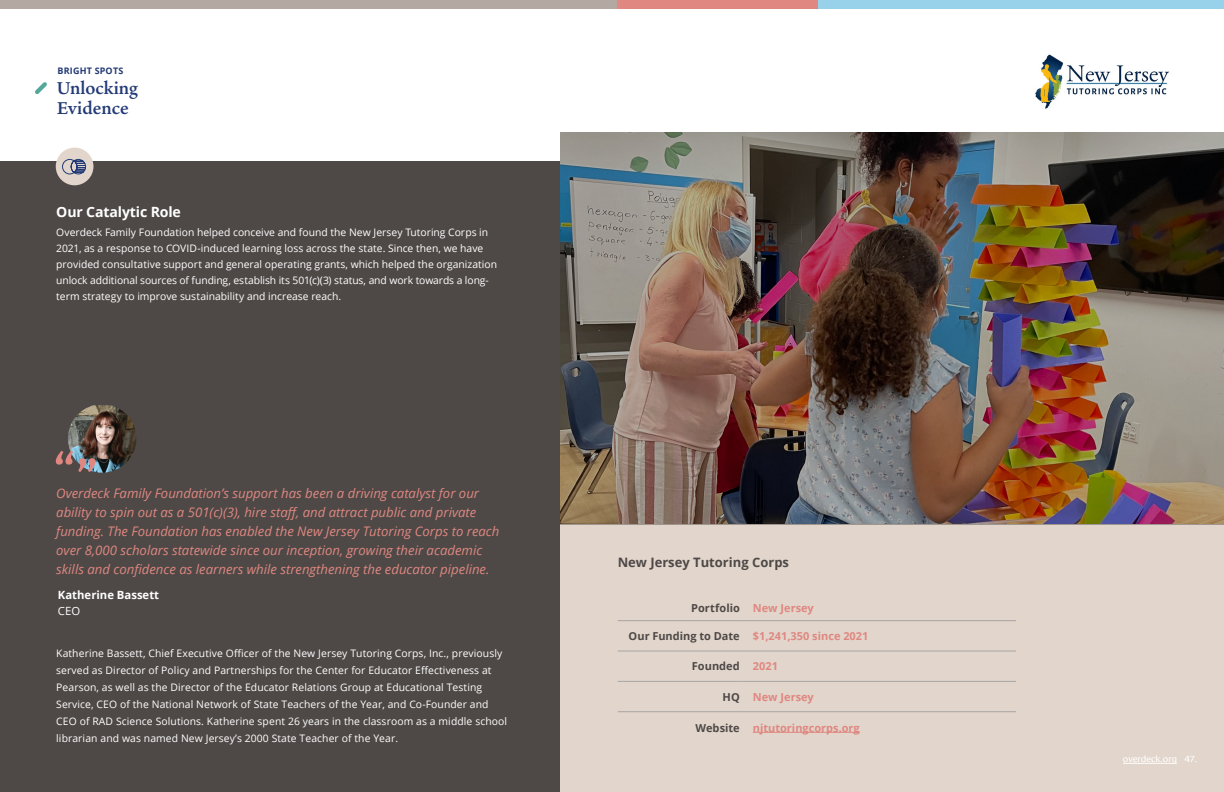
<style>
.page{position:relative;width:1224px;height:792px;background:#fff}
.page>*{position:absolute;margin:0;border:0;box-sizing:border-box;transform-origin:0 0}
.t1{font:600 18.8px/19.8px "Ten Oldstyle";color:#233a76}
.t2{font:700 14.1px "Open Sans";letter-spacing:-.01em;color:#fff}
.t3{font:italic 13.2px/18.8px "Open Sans";color:#df8780}
.t4{font:700 13px "Open Sans";color:#4e4947}
.t5{font:700 11.3px "Open Sans";color:#fff}
.t6{font:11.3px "Open Sans";color:#fff}
.t7{font:700 11px "Open Sans";color:#df8780}
.t8{font:700 11px "Open Sans";color:#4e4947}
.t9{font:10.3px/16.9px "Open Sans";letter-spacing:.01em;color:#fff}
.t10{font:9px "Cora";color:#fff}
.t11{font:700 9px "Open Sans";letter-spacing:.02em;color:#233a76}
.s1{color:#df8780}
.s2{color:#4e4947}
</style>
<div class="page">
<div style="left:0;top:161px;width:1224px;height:631px;background:#4e4947"></div>
<div style="left:56px;top:148px;width:37px;height:37px;background:#e2d6cc;border-radius:50%"></div>
<svg style="left:62px;top:159px;width:24px;height:15px"></svg>
<svg style="left:35px;top:82px;width:12px;height:12px"></svg>
<img style="left:68px;top:405px;width:68px;height:68px">
<svg style="left:56px;top:451px;width:40px;height:21px"></svg>
<div style="left:560px;top:524px;width:664px;height:268px;background:#e2d6cc"></div>
<hr style="left:618px;top:620px;width:126px;height:1px;background:#a7a4a3">
<hr style="left:744px;top:620px;width:272px;height:1px;background:#a7a4a3">
<hr style="left:618px;top:711px;width:126px;height:1px;background:#a7a4a3">
<hr style="left:744px;top:711px;width:272px;height:1px;background:#a7a4a3">
<hr style="left:618px;top:651px;width:126px;height:1px;background:#a7a4a3">
<hr style="left:744px;top:651px;width:272px;height:1px;background:#a7a4a3">
<hr style="left:618px;top:681px;width:126px;height:1px;background:#a7a4a3">
<hr style="left:744px;top:681px;width:272px;height:1px;background:#a7a4a3">
<hr style="left:753px;top:732px;width:107px;height:1px;background:#df8780">
<img style="left:560px;top:133px;width:664px;height:392px">
<img style="left:1035px;top:54px;width:134px;height:55px">
<div style="left:0;top:0;width:619px;height:9px;background:#b4a8a2"></div>
<div style="left:618px;top:0;width:201px;height:9px;background:#df8780"></div>
<div style="left:819px;top:0;width:405px;height:9px;background:#98d2ea"></div>
<hr style="left:1123px;top:763px;width:54px;height:1px;background:#fff">
<p class="t11" style="left:58px;top:64px;width:67px">BRIGHT SPOTS</p>
<h1 class="t1" style="left:57px;top:77px;width:83px">Unlocking<br>Evidence</h1>
<h2 class="t2" style="left:56px;top:202px;width:126px">Our Catalytic Role</h2>
<p class="t9" style="left:56px;top:224px;width:442px;line-height:16px">Overdeck Family Foundation helped conceive and found the New Jersey Tutoring Corps in 2021, as a response to COVID-induced learning loss across the state. Since then, we have provided consultative support and general operating grants, which helped the organization unlock additional sources of funding, establish its 501(c)(3) status, and work towards a long&shy;term strategy to improve sustainability and increase reach.</p>
<p class="t3" style="left:56px;top:484px;width:445px">Overdeck Family Foundation’s support has been a driving catalyst for our ability to spin out as a 501(c)(3), hire staff, and attract public and private funding. The Foundation has enabled the New Jersey Tutoring Corps to reach over 8,000 scholars statewide since our inception, growing their academic skills and confidence as learners while strengthening the educator pipeline.</p>
<p class="t5" style="left:58px;top:587px;width:103px">Katherine Bassett</p>
<p class="t6" style="left:58px;top:603px;width:24px">CEO</p>
<p class="t9" style="left:56px;top:645px;width:452px">Katherine Bassett, Chief Executive Officer of the New Jersey Tutoring Corps, Inc., previously served as Director of Policy and Partnerships for the Center for Educator Effectiveness at Pearson, as well as the Director of the Educator Relations Group at Educational Testing Service, CEO of the National Network of State Teachers of the Year, and Co-Founder and CEO of RAD Science Solutions. Katherine spent 26 years in the classroom as a middle school librarian and was named New Jersey’s 2000 State Teacher of the Year.</p>
<p class="t4" style="left:618px;top:553px;width:173px">New Jersey Tutoring Corps</p>
<p class="t8" style="left:691px;top:600px;width:124px">Portfolio <span class="s1">New Jersey</span></p>
<p class="t7" style="left:629px;top:628px;width:241px"><span class="s2">Our Funding to Date</span> $1,241,350 since 2021</p>
<p class="t8" style="left:692px;top:659px;width:87px">Founded <span class="s1">2021</span></p>
<p class="t7" style="left:723px;top:689px;width:93px"><span class="s2">HQ</span> New Jersey</p>
<p class="t7" style="left:696px;top:720px;width:166px"><span class="s2">Website</span> njtutoringcorps.org</p>
<p class="t10" style="left:1123px;top:754px;width:76px">overdeck.org 47.</p>
</div>
